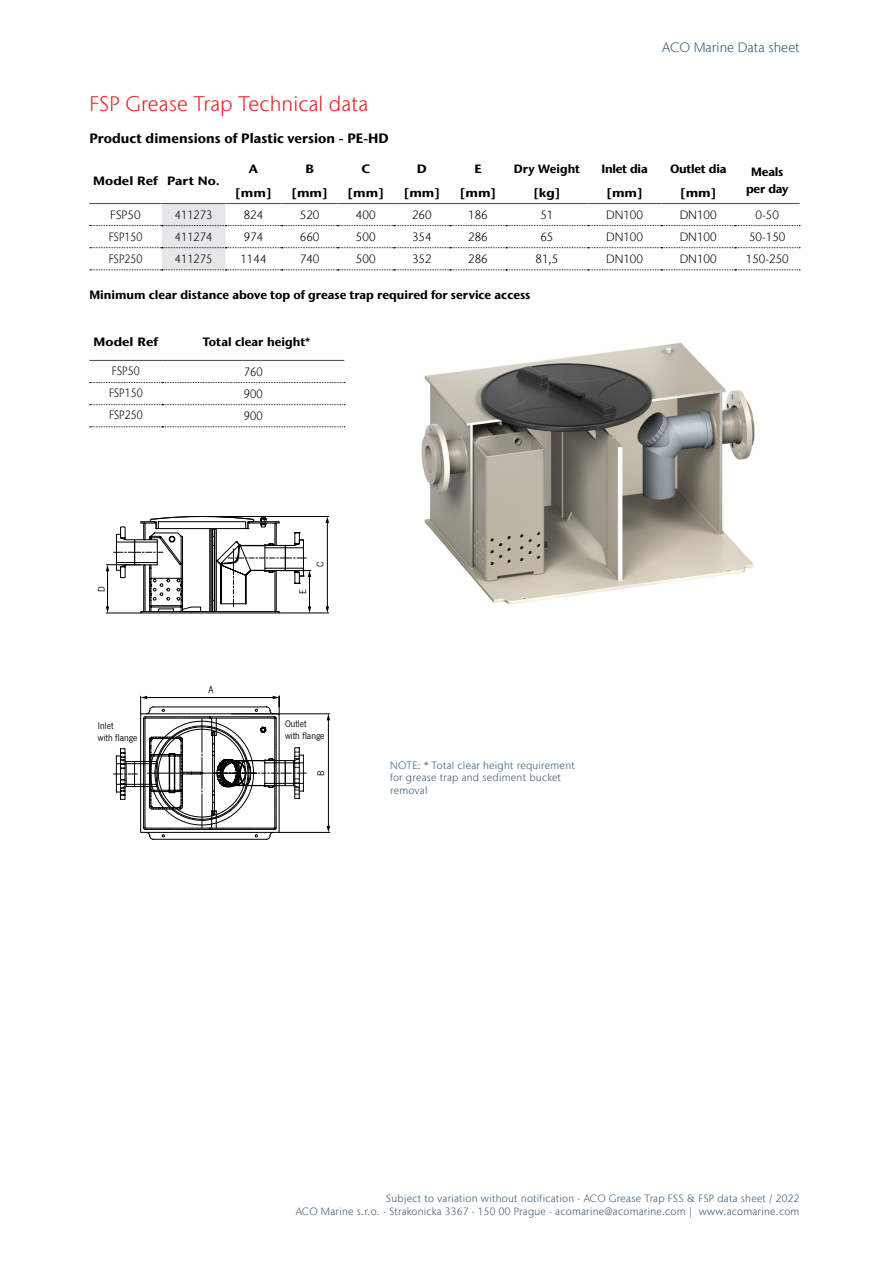
<style>
.page{position:relative;width:893px;height:1263px;background:#fff}
.page>*{position:absolute;margin:0;border:0;box-sizing:border-box;transform-origin:0 0}
.t1{font:300 21px "Stone Sans IIITC Com";letter-spacing:.005em;color:#ed1d24}
.t2{font:700 13.5px "Stone Sans IIITC Com";letter-spacing:.005em;color:#000}
.t3{font:300 13.5px "Stone Sans IIITC Com";letter-spacing:.005em;color:#345975}
.t4{font:300 12px "Stone Sans IIITC Com";color:#000}
.t5{font:700 12px "Stone Sans IIITC Com";color:#000}
.t6{font:700 12px "Stone Sans IIITC Com";color:#000;scale:1.1 1}
.t7{font:300 12px "Stone Sans IIITC Com";color:#000;scale:.91 1}
.t8{font:700 12px/17px "Stone Sans IIITC Com";letter-spacing:-.02em;color:#000;text-align:center}
.t9{font:300 12px "Stone Sans IIITC Com";color:#000;scale:.95 1}
.t10{font:300 10.5px/12.6px "Stone Sans IIITC Com";letter-spacing:.025em;color:#345975}
.t11{font:10.05px/12px "News Gothic TOT";color:#000}
</style>
<div class="page">
<svg style="left:90px;top:203px;width:710px;height:67px"></svg>
<hr style="left:89px;top:203px;width:73px;height:1px;background:#58595b">
<hr style="left:162px;top:203px;width:63px;height:1px;background:#58595b">
<hr style="left:225px;top:203px;width:57px;height:1px;background:#58595b">
<hr style="left:282px;top:203px;width:56px;height:1px;background:#58595b">
<hr style="left:338px;top:203px;width:56px;height:1px;background:#58595b">
<hr style="left:394px;top:203px;width:56px;height:1px;background:#58595b">
<hr style="left:450px;top:203px;width:56px;height:1px;background:#58595b">
<hr style="left:506px;top:203px;width:82px;height:1px;background:#58595b">
<hr style="left:588px;top:203px;width:73px;height:1px;background:#58595b">
<hr style="left:661px;top:203px;width:74px;height:1px;background:#58595b">
<hr style="left:735px;top:203px;width:64px;height:1px;background:#58595b">
<hr style="left:89px;top:360px;width:73px;height:1px;background:#58595b">
<hr style="left:162px;top:360px;width:182px;height:1px;background:#58595b">
<svg style="left:90px;top:382px;width:255px;height:1px"></svg>
<svg style="left:90px;top:404px;width:255px;height:1px"></svg>
<svg style="left:90px;top:426px;width:255px;height:1px"></svg>
<hr style="left:106px;top:613px;width:35px;height:1px;background:#000">
<hr style="left:211px;top:516px;width:118px;height:1px;background:#000">
<hr style="left:327px;top:522px;width:1px;height:86px;background:#000">
<svg style="left:326px;top:606px;width:3px;height:7px"></svg>
<svg style="left:326px;top:516px;width:3px;height:7px"></svg>
<hr style="left:279px;top:613px;width:50px;height:1px;background:#000">
<svg style="left:106px;top:516px;width:205px;height:97px"></svg>
<hr style="left:106px;top:564px;width:35px;height:1px;background:#000">
<hr style="left:232px;top:713px;width:98px;height:1px;background:#000">
<hr style="left:328px;top:719px;width:1px;height:108px;background:#000">
<svg style="left:327px;top:826px;width:3px;height:6px"></svg>
<svg style="left:327px;top:714px;width:3px;height:6px"></svg>
<hr style="left:279px;top:832px;width:51px;height:1px;background:#000">
<img style="left:421px;top:342px;width:334px;height:262px">
<svg style="left:114px;top:695px;width:192px;height:145px"></svg>
<p class="t3" style="left:662px;top:38px;width:139px">ACO Marine Data sheet</p>
<h1 class="t1" style="left:89px;top:90px;width:280px">FSP Grease Trap Technical data</h1>
<p class="t2" style="left:89px;top:129px;width:301px">Product dimensions of Plastic version - PE-HD</p>
<p class="t6" style="left:93px;top:173px;width:117px">Model Ref Part No.</p>
<p class="t6" style="left:249px;top:161px;width:10px">A</p>
<p class="t6" style="left:305px;top:161px;width:9px">B</p>
<p class="t6" style="left:361px;top:161px;width:9px">C</p>
<p class="t6" style="left:417px;top:161px;width:11px">D</p>
<p class="t6" style="left:474px;top:161px;width:8px">E</p>
<p class="t5" style="left:514px;top:161px;width:68px">Dry Weight</p>
<p class="t8" style="left:601px;top:160px;width:48px">Inlet dia</p>
<p class="t8" style="left:670px;top:160px;width:58px">Outlet dia</p>
<p class="t8" style="left:746px;top:163px;width:44px">Meals per day</p>
<p class="t6" style="left:235px;top:185px;width:35px">[mm]</p>
<p class="t6" style="left:291px;top:185px;width:35px">[mm]</p>
<p class="t6" style="left:347px;top:185px;width:35px">[mm]</p>
<p class="t6" style="left:403px;top:185px;width:35px">[mm]</p>
<p class="t6" style="left:459px;top:185px;width:35px">[mm]</p>
<p class="t6" style="left:533px;top:185px;width:27px">[kg]</p>
<p class="t6" style="left:606px;top:185px;width:35px">[mm]</p>
<p class="t6" style="left:680px;top:185px;width:35px">[mm]</p>
<p class="t4" style="left:110px;top:208px;width:32px">FSP50</p>
<p class="t9" style="left:175px;top:208px;width:41px">411273</p>
<p class="t4" style="left:244px;top:208px;width:21px">824</p>
<p class="t4" style="left:300px;top:208px;width:21px">520</p>
<p class="t4" style="left:356px;top:208px;width:21px">400</p>
<p class="t4" style="left:412px;top:208px;width:21px">260</p>
<p class="t4" style="left:468px;top:207px;width:21px">186</p>
<p class="t4" style="left:540px;top:207px;width:15px">51</p>
<p class="t4" style="left:606px;top:207px;width:39px">DN100</p>
<p class="t4" style="left:680px;top:207px;width:39px">DN100</p>
<p class="t4" style="left:756px;top:207px;width:25px">0-50</p>
<p class="t7" style="left:109px;top:230px;width:38px">FSP150</p>
<p class="t9" style="left:175px;top:230px;width:41px">411274</p>
<p class="t4" style="left:244px;top:230px;width:21px">974</p>
<p class="t4" style="left:300px;top:230px;width:21px">660</p>
<p class="t4" style="left:356px;top:230px;width:21px">500</p>
<p class="t4" style="left:412px;top:230px;width:21px">354</p>
<p class="t4" style="left:468px;top:229px;width:21px">286</p>
<p class="t4" style="left:540px;top:229px;width:15px">65</p>
<p class="t4" style="left:606px;top:229px;width:39px">DN100</p>
<p class="t4" style="left:680px;top:229px;width:39px">DN100</p>
<p class="t4" style="left:749px;top:229px;width:38px">50-150</p>
<p class="t7" style="left:109px;top:252px;width:38px">FSP250</p>
<p class="t9" style="left:175px;top:252px;width:41px">411275</p>
<p class="t4" style="left:240px;top:252px;width:28px">1144</p>
<p class="t4" style="left:300px;top:252px;width:21px">740</p>
<p class="t4" style="left:356px;top:252px;width:21px">500</p>
<p class="t4" style="left:412px;top:252px;width:21px">352</p>
<p class="t4" style="left:468px;top:251px;width:21px">286</p>
<p class="t4" style="left:535px;top:251px;width:24px">81,5</p>
<p class="t4" style="left:606px;top:251px;width:39px">DN100</p>
<p class="t4" style="left:680px;top:251px;width:39px">DN100</p>
<p class="t4" style="left:746px;top:251px;width:44px">150-250</p>
<p class="t5" style="left:89px;top:287px;width:443px">Minimum clear distance above top of grease trap required for service access</p>
<p class="t6" style="left:94px;top:334px;width:60px">Model Ref</p>
<p class="t5" style="left:203px;top:334px;width:109px">Total clear height*</p>
<p class="t7" style="left:112px;top:364px;width:32px">FSP50</p>
<p class="t9" style="left:244px;top:365px;width:21px">760</p>
<p class="t7" style="left:109px;top:386px;width:38px">FSP150</p>
<p class="t9" style="left:244px;top:387px;width:21px">900</p>
<p class="t7" style="left:109px;top:408px;width:38px">FSP250</p>
<p class="t9" style="left:244px;top:409px;width:21px">900</p>
<p class="t11" style="left:96px;top:592px;width:7px;rotate:-90deg">D</p>
<p class="t11" style="left:297px;top:594px;width:6px;rotate:-90deg">E</p>
<p class="t11" style="left:314px;top:567px;width:7px;rotate:-90deg">C</p>
<p class="t11" style="left:98px;top:719px;width:41px">Inlet<br>with flange</p>
<p class="t11" style="left:285px;top:718px;width:41px">Outlet<br>with flange</p>
<p class="t11" style="left:315px;top:776px;width:7px;rotate:-90deg">B</p>
<p class="t10" style="left:390px;top:759px;width:186px">NOTE: * Total clear height requirement for grease trap and sediment bucket removal</p>
<p class="t10" style="left:296px;top:1192px;width:505px;text-align:right">Subject to variation without notification · ACO Grease Trap FSS &amp; FSP data sheet / 2022<br>ACO Marine s.r.o. · Strakonicka 3367 · 150 00 Prague · acomarine@acomarine.com | www.acomarine.com</p>
</div>
